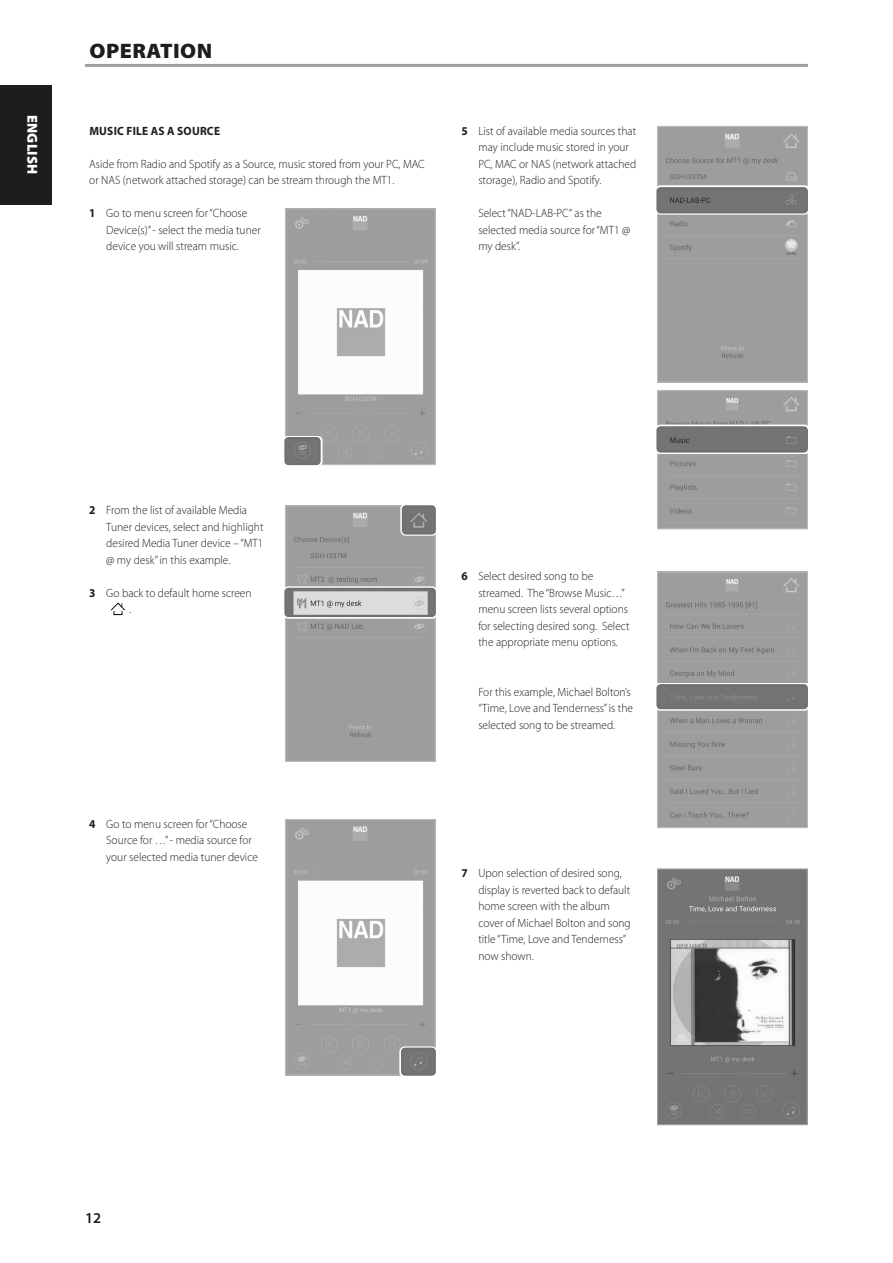
<style>
.page{position:relative;width:893px;height:1263px;background:#fff}
.page>*{position:absolute;margin:0;border:0;box-sizing:border-box;transform-origin:0 0}
.Body_copy_-_header{font:900 21px "Myriad Pro";letter-spacing:.02em;color:#1d1d1b;scale:1.05 1}
.t1{font:600 15px "Myriad Pro";color:#1d1d1b}
.t2{font:900 14.4px "Myriad Pro";letter-spacing:.02em;color:#fff}
.Body_copy_-_indent_1{font:300 12px/16.5px "Myriad Pro";color:#1d1d1b;scale:.95 1}
.Body_copy_-_normal{font:300 12px/16.5px "Myriad Pro";color:#1d1d1b;scale:.95 1}
.Body_copy_-_sub-sect{font:700 12px "Myriad Pro";letter-spacing:.02em;color:#1d1d1b;scale:.95 1}
.s1{font-weight:700}
</style>
<div class="page">
<img style="left:111px;top:602px;width:14px;height:14px">
<hr style="left:85px;top:64px;width:723px;height:3px;background:#9d9d9d">
<img style="left:287px;top:210px;width:147px;height:253px">
<div style="left:285px;top:208px;width:151px;height:257px;border:1px solid #9d9d9d"></div>
<div style="left:283px;top:436px;width:39px;height:30px;background:#fff"></div>
<img style="left:287px;top:440px;width:31px;height:22px">
<div style="left:284px;top:437px;width:37px;height:28px;border:2px solid #70706f;border-radius:3px"></div>
<img style="left:287px;top:821px;width:147px;height:253px">
<div style="left:285px;top:819px;width:151px;height:257px;border:1px solid #9d9d9d"></div>
<svg style="left:400px;top:1046px;width:36px;height:30px"></svg>
<img style="left:404px;top:1050px;width:29px;height:23px">
<div style="left:401px;top:1047px;width:35px;height:29px;border:2px solid #70706f;border-radius:3px"></div>
<div style="left:659px;top:128px;width:147px;height:253px;background:#9d9d9d"></div>
<div style="left:657px;top:126px;width:151px;height:257px;border:1px solid #9d9d9d"></div>
<svg style="left:657px;top:186px;width:151px;height:29px"></svg>
<div style="left:659px;top:190px;width:146px;height:20px;background:#747473"></div>
<div style="left:656px;top:187px;width:152px;height:26px;border:2px solid #70706f;border-radius:3px"></div>
<div style="left:659px;top:392px;width:147px;height:135px;background:#9d9d9d"></div>
<div style="left:657px;top:390px;width:151px;height:139px;border:1px solid #9d9d9d"></div>
<div style="left:655px;top:425px;width:154px;height:29px;background:#fff"></div>
<div style="left:659px;top:429px;width:146px;height:21px;background:#747473"></div>
<div style="left:656px;top:426px;width:152px;height:27px;border:2px solid #70706f;border-radius:3px"></div>
<img style="left:659px;top:573px;width:147px;height:253px">
<div style="left:657px;top:571px;width:151px;height:257px;border:1px solid #9d9d9d"></div>
<div style="left:655px;top:683px;width:154px;height:28px;background:linear-gradient(to right,#e1e1e0,#e1e1e0)"></div>
<div style="left:659px;top:687px;width:146px;height:19px;background:#747473"></div>
<div style="left:656px;top:684px;width:152px;height:25px;border:2px solid #70706f;border-radius:3px"></div>
<img style="left:659px;top:870px;width:147px;height:253px">
<div style="left:657px;top:868px;width:151px;height:257px;border:1px solid #9d9d9d"></div>
<div style="left:287px;top:507px;width:147px;height:253px;background:#9d9d9d"></div>
<div style="left:285px;top:505px;width:151px;height:257px;border:1px solid #9d9d9d"></div>
<svg style="left:285px;top:586px;width:151px;height:32px"></svg>
<img style="left:287px;top:591px;width:146px;height:23px">
<div style="left:284px;top:588px;width:152px;height:29px;border:2px solid #70706f;border-radius:3px"></div>
<svg style="left:400px;top:505px;width:36px;height:31px"></svg>
<img style="left:405px;top:508px;width:28px;height:24px">
<div style="left:402px;top:505px;width:34px;height:30px;border:2px solid #70706f;border-radius:3px"></div>
<div style="left:0;top:85px;width:51px;height:119px;background:#1d1d1b"></div>
<p class="t2" style="left:42px;top:115px;width:62px;rotate:90deg">ENGLISH</p>
<p class="Body_copy_-_header" style="left:90px;top:37px;width:118px">OPERATION</p>
<p class="Body_copy_-_sub-sect" style="left:89px;top:123px;width:139px">MUSIC FILE AS A SOURCE</p>
<p class="Body_copy_-_normal" style="left:89px;top:155px;width:355px">Aside from Radio and Spotify as a Source, music stored from your PC, MAC or NAS (network attached storage) can be stream through the MT1.</p>
<p class="Body_copy_-_indent_1" style="left:106px;top:205px;width:164px;text-indent:-17px"><span class="s1">1</span> Go to menu screen for “Choose<br>Device(s)” - select the media tuner device you will stream music.</p>
<p class="Body_copy_-_indent_1" style="left:478px;top:122px;width:168px;text-indent:-17px"><span class="s1">5</span> List of available media sources that may include music stored in your<br>PC, MAC or NAS (network attached storage), Radio and Spotify.</p>
<p class="Body_copy_-_indent_1" style="left:478px;top:205px;width:161px">Select “NAD-LAB-PC“ as the selected media source for “MT1 @ my desk”.</p>
<p class="Body_copy_-_indent_1" style="left:106px;top:502px;width:167px;text-indent:-17px"><span class="s1">2</span> From the list of available Media<br>Tuner devices, select and highlight desired Media Tuner device – “MT1 @ my desk” in this example.</p>
<p class="Body_copy_-_indent_1" style="left:129px;top:584px;width:130px;text-indent:-40px"><span class="s1">3</span> Go back to default home screen .</p>
<p class="Body_copy_-_indent_1" style="left:106px;top:815px;width:161px;text-indent:-17px"><span class="s1">4</span> Go to menu screen for “Choose<br>Source for …” - media source for your selected media tuner device</p>
<p class="Body_copy_-_indent_1" style="left:478px;top:568px;width:161px;text-indent:-17px"><span class="s1">6</span> Select desired song to be streamed. The “Browse Music…” menu screen lists several options for selecting desired song. Select the appropriate menu options.</p>
<p class="Body_copy_-_indent_1" style="left:478px;top:683px;width:164px">For this example, Michael Bolton’s “Time, Love and Tenderness” is the selected song to be streamed.</p>
<p class="Body_copy_-_indent_1" style="left:478px;top:865px;width:162px;text-indent:-17px"><span class="s1">7</span> Upon selection of desired song, display is reverted back to default home screen with the album cover of Michael Bolton and song title “Time, Love and Tenderness” now shown.</p>
<p class="t1" style="left:85px;top:1208px;width:18px">12</p>
</div>
